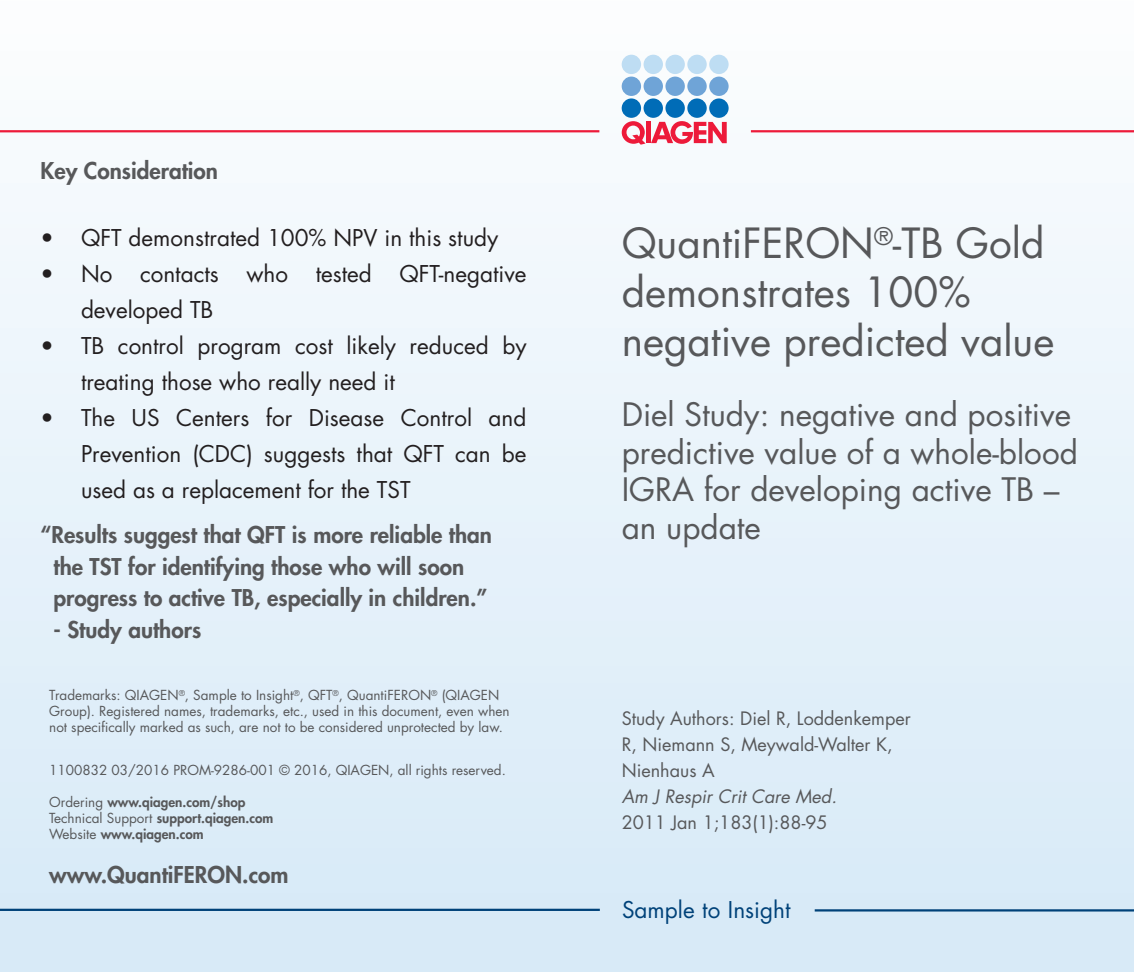
<style>
.page{position:relative;width:1134px;height:972px;background:#fff}
.page>*{position:absolute;margin:0;border:0;box-sizing:border-box;transform-origin:0 0}
.t1{font:40.5px/48.6px "Futura Std";color:#57585a}
.t2{font:31.5px/37.8px "Futura Std";color:#57585a}
.t3{font:22.5px/36px "Futura Std";color:#231f20}
.t4{font:800 22.5px/31.5px "Futura Std";color:#57585a}
.A4_Slogan{font:22.5px "Futura Std";color:#004279}
.t5{font:18px "Futura Std";color:#57585a}
.t6{font:italic 18px "Futura Std";color:#57585a}
.t7{font:13.5px/16.2px "Futura Std";color:#57585a}
.t8{font:800 13.5px "Futura Std";color:#57585a}
.s1{font-weight:400}
</style>
<div class="page">
<div style="left:0;top:0;width:1134px;height:972px;background:linear-gradient(to bottom,#fcfdfe,#d5e9f7)"></div>
<hr style="left:0;top:130px;width:599px;height:2px;background:#ed1a3a">
<hr style="left:751px;top:130px;width:383px;height:2px;background:#ed1a3a">
<hr style="left:0;top:909px;width:600px;height:2px;background:#004279">
<div style="left:622px;top:98px;width:19px;height:20px;background:#006cb7;border-radius:50%"></div>
<div style="left:644px;top:98px;width:19px;height:20px;background:#006cb7;border-radius:50%"></div>
<div style="left:665px;top:98px;width:20px;height:20px;background:#006cb7;border-radius:50%"></div>
<div style="left:687px;top:98px;width:20px;height:20px;background:#006cb7;border-radius:50%"></div>
<div style="left:709px;top:98px;width:20px;height:20px;background:#006cb7;border-radius:50%"></div>
<div style="left:622px;top:77px;width:19px;height:19px;background:#6fa4d7;border-radius:50%"></div>
<div style="left:644px;top:77px;width:19px;height:19px;background:#6fa4d7;border-radius:50%"></div>
<div style="left:665px;top:77px;width:20px;height:19px;background:#6fa4d7;border-radius:50%"></div>
<div style="left:687px;top:77px;width:20px;height:19px;background:#6fa4d7;border-radius:50%"></div>
<div style="left:709px;top:77px;width:20px;height:19px;background:#6fa4d7;border-radius:50%"></div>
<div style="left:622px;top:55px;width:19px;height:19px;background:#beddf3;border-radius:50%"></div>
<div style="left:644px;top:55px;width:19px;height:19px;background:#beddf3;border-radius:50%"></div>
<div style="left:665px;top:55px;width:20px;height:19px;background:#beddf3;border-radius:50%"></div>
<div style="left:687px;top:55px;width:20px;height:19px;background:#beddf3;border-radius:50%"></div>
<div style="left:709px;top:55px;width:20px;height:19px;background:#beddf3;border-radius:50%"></div>
<svg style="left:621px;top:121px;width:106px;height:24px"></svg>
<hr style="left:815px;top:909px;width:319px;height:3px;background:#004279">
<p class="t4" style="left:40px;top:155px;width:179px">Key Consideration</p>
<p class="t3" style="left:40px;top:220px;width:459px">• QFT demonstrated 100% NPV in this study</p>
<p class="t3" style="left:81px;top:256px;width:447px;text-indent:-40px">• No contacts who tested QFT-negative developed TB</p>
<p class="t3" style="left:81px;top:328px;width:447px;text-indent:-40px">• TB control program cost likely reduced by treating those who really need it</p>
<p class="t3" style="left:81px;top:400px;width:447px;text-align:justify;text-indent:-40px">• The US Centers for Disease Control and Prevention (CDC) suggests that QFT can be used as a replacement for the TST</p>
<p class="t4" style="left:54px;top:519px;width:440px;text-indent:-13px">“Results suggest that QFT is more reliable than the TST for identifying those who will soon progress to active TB, especially in children.”</p>
<p class="t4" style="left:54px;top:614px;width:149px">- Study authors</p>
<p class="t7" style="left:49px;top:687px;width:462px">Trademarks: QIAGEN<sup>®</sup>, Sample to Insight<sup>®</sup>, QFT<sup>®</sup>, QuantiFERON<sup>®</sup> (QIAGEN<br>Group). Registered names, trademarks, etc., used in this document, even when not specifically marked as such, are not to be considered unprotected by law.</p>
<p class="t7" style="left:49px;top:762px;width:458px">1100832 03/2016 PROM-9286-001 © 2016, QIAGEN, all rights reserved.</p>
<p class="t8" style="left:49px;top:794px;width:198px"><span class="s1">Ordering</span> www.qiagen.com/shop</p>
<p class="t8" style="left:49px;top:810px;width:226px"><span class="s1">Technical Support</span> support.qiagen.com</p>
<p class="t8" style="left:49px;top:826px;width:156px"><span class="s1">Website</span> www.qiagen.com</p>
<p class="t4" style="left:49px;top:859px;width:241px">www.QuantiFERON.com</p>
<p class="t1" style="left:622px;top:220px;width:424px">QuantiFERON<sup>®</sup>-TB Gold</p>
<p class="t1" style="left:622px;top:268px;width:434px">demonstrates 100% negative predicted value</p>
<p class="t2" style="left:622px;top:396px;width:458px">Diel Study: negative and positive predictive value of a whole-blood<br>IGRA for developing active TB – an update</p>
<p class="t5" style="left:622px;top:706px;width:291px">Study Authors: Diel R, Loddenkemper</p>
<p class="t5" style="left:622px;top:733px;width:272px">R, Niemann S, Meywald-Walter K,</p>
<p class="t5" style="left:622px;top:759px;width:94px">Nienhaus A</p>
<p class="t6" style="left:622px;top:785px;width:217px">Am J Respir Crit Care Med.</p>
<p class="t5" style="left:622px;top:811px;width:207px">2011 Jan 1;183(1):88-95</p>
<p class="A4_Slogan" style="left:622px;top:895px;width:170px">Sample to Insight</p>
</div>
